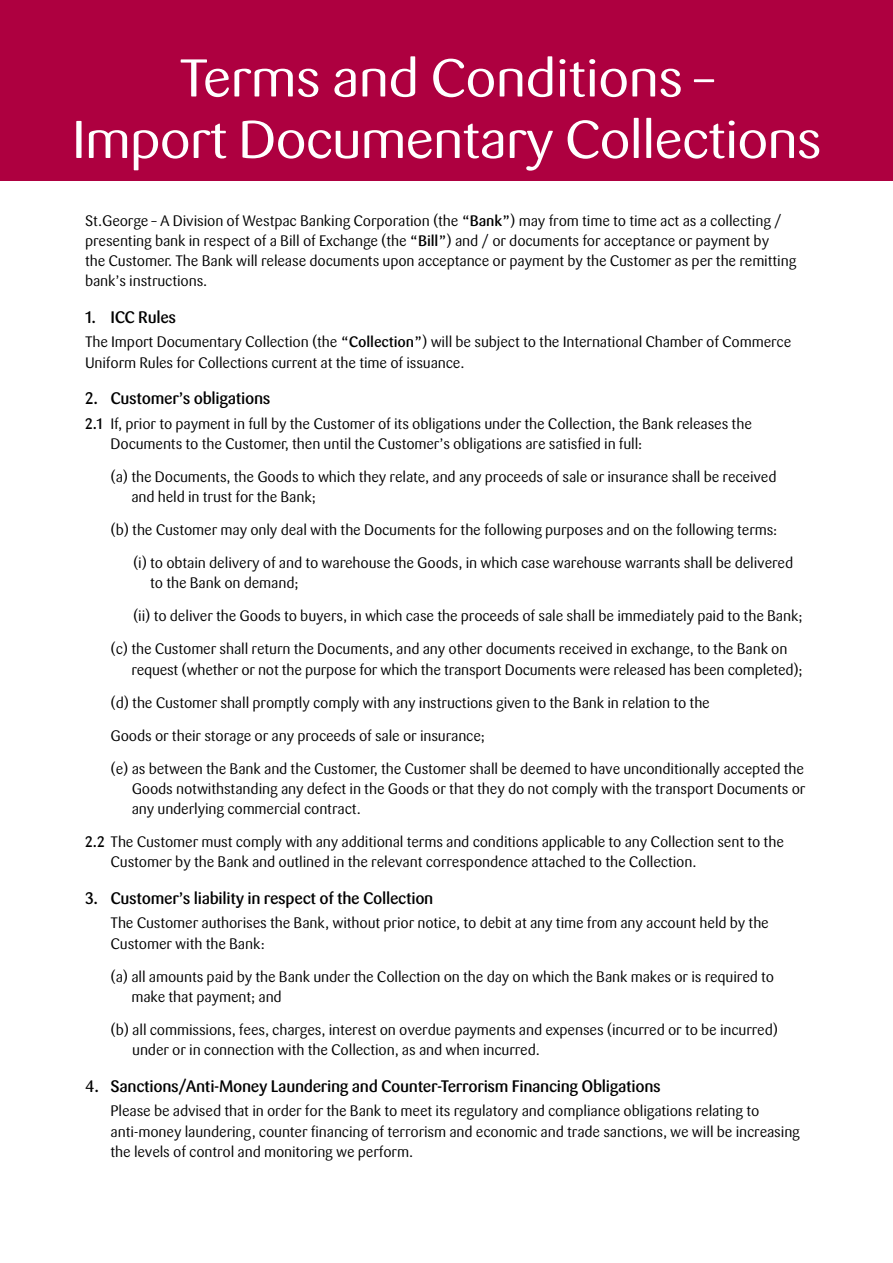
<style>
.page{position:relative;width:893px;height:1263px;background:#fff}
.page>*{position:absolute;margin:0;border:0;box-sizing:border-box;transform-origin:0 0}
.t1{font:52.5px/61.5px "STG Sari";letter-spacing:-.03em;color:#fff;text-align:center;scale:1.1 1}
.t2{font:500 16.5px "STG Sari";letter-spacing:-.02em;color:#000}
.t3{font:15px/20.2px "STG Sari";letter-spacing:-.01em;color:#000}
.s1{font-weight:500}
</style>
<div class="page">
<div style="left:0;top:0;width:893px;height:181px;background:#ae0040"></div>
<h1 class="t1" style="left:71px;top:47px;width:684px">Terms and Conditions –<br>Import Documentary Collections</h1>
<p class="t3" style="left:85px;top:210px;width:713px">St.George – A Division of Westpac Banking Corporation (the <span class="s1">“Bank”</span>) may from time to time act as a collecting / presenting bank in respect of a Bill of Exchange (the <span class="s1">“Bill”</span>) and / or documents for acceptance or payment by<br>the Customer. The Bank will release documents upon acceptance or payment by the Customer as per the remitting bank’s instructions.</p>
<p class="t2" style="left:85px;top:307px;width:93px">1. ICC Rules</p>
<p class="t3" style="left:85px;top:332px;width:708px">The Import Documentary Collection (the <span class="s1">“Collection”</span>) will be subject to the International Chamber of Commerce<br>Uniform Rules for Collections current at the time of issuance.</p>
<p class="t2" style="left:85px;top:388px;width:187px">2. Customer’s obligations</p>
<p class="t3" style="left:111px;top:413px;width:643px;text-indent:-26px"><span class="s1">2.1</span> If, prior to payment in full by the Customer of its obligations under the Collection, the Bank releases the<br>Documents to the Customer, then until the Customer’s obligations are satisfied in full:</p>
<p class="t3" style="left:131px;top:466px;width:647px;text-indent:-21px">(a) the Documents, the Goods to which they relate, and any proceeds of sale or insurance shall be received and held in trust for the Bank;</p>
<p class="t3" style="left:111px;top:520px;width:668px">(b) the Customer may only deal with the Documents for the following purposes and on the following terms:</p>
<p class="t3" style="left:150px;top:553px;width:644px;text-indent:-17px">(i) to obtain delivery of and to warehouse the Goods, in which case warehouse warrants shall be delivered to the Bank on demand;</p>
<p class="t3" style="left:133px;top:606px;width:671px">(ii) to deliver the Goods to buyers, in which case the proceeds of sale shall be immediately paid to the Bank;</p>
<p class="t3" style="left:131px;top:639px;width:673px;text-indent:-21px">(c) the Customer shall return the Documents, and any other documents received in exchange, to the Bank on request (whether or not the purpose for which the transport Documents were released has been completed);</p>
<p class="t3" style="left:111px;top:692px;width:601px">(d) the Customer shall promptly comply with any instructions given to the Bank in relation to the</p>
<p class="t3" style="left:111px;top:725px;width:376px">Goods or their storage or any proceeds of sale or insurance;</p>
<p class="t3" style="left:132px;top:758px;width:675px;text-align:justify;text-indent:-21px">(e) as between the Bank and the Customer, the Customer shall be deemed to have unconditionally accepted the Goods notwithstanding any defect in the Goods or that they do not comply with the transport Documents or any underlying commercial contract.</p>
<p class="t3" style="left:111px;top:832px;width:675px;text-indent:-25px"><span class="s1">2.2</span> The Customer must comply with any additional terms and conditions applicable to any Collection sent to the<br>Customer by the Bank and outlined in the relevant correspondence attached to the Collection.</p>
<p class="t2" style="left:85px;top:888px;width:350px">3. Customer’s liability in respect of the Collection</p>
<p class="t3" style="left:111px;top:913px;width:660px">The Customer authorises the Bank, without prior notice, to debit at any time from any account held by the<br>Customer with the Bank:</p>
<p class="t3" style="left:131px;top:966px;width:644px;text-indent:-21px">(a) all amounts paid by the Bank under the Collection on the day on which the Bank makes or is required to make that payment; and</p>
<p class="t3" style="left:132px;top:1019px;width:647px;text-indent:-22px">(b) all commissions, fees, charges, interest on overdue payments and expenses (incurred or to be incurred) under or in connection with the Collection, as and when incurred.</p>
<p class="t2" style="left:85px;top:1076px;width:577px">4. Sanctions/Anti-Money Laundering and Counter-Terrorism Financing Obligations</p>
<p class="t3" style="left:111px;top:1101px;width:691px">Please be advised that in order for the Bank to meet its regulatory and compliance obligations relating to anti-money laundering, counter financing of terrorism and economic and trade sanctions, we will be increasing the levels of control and monitoring we perform.</p>
</div>
